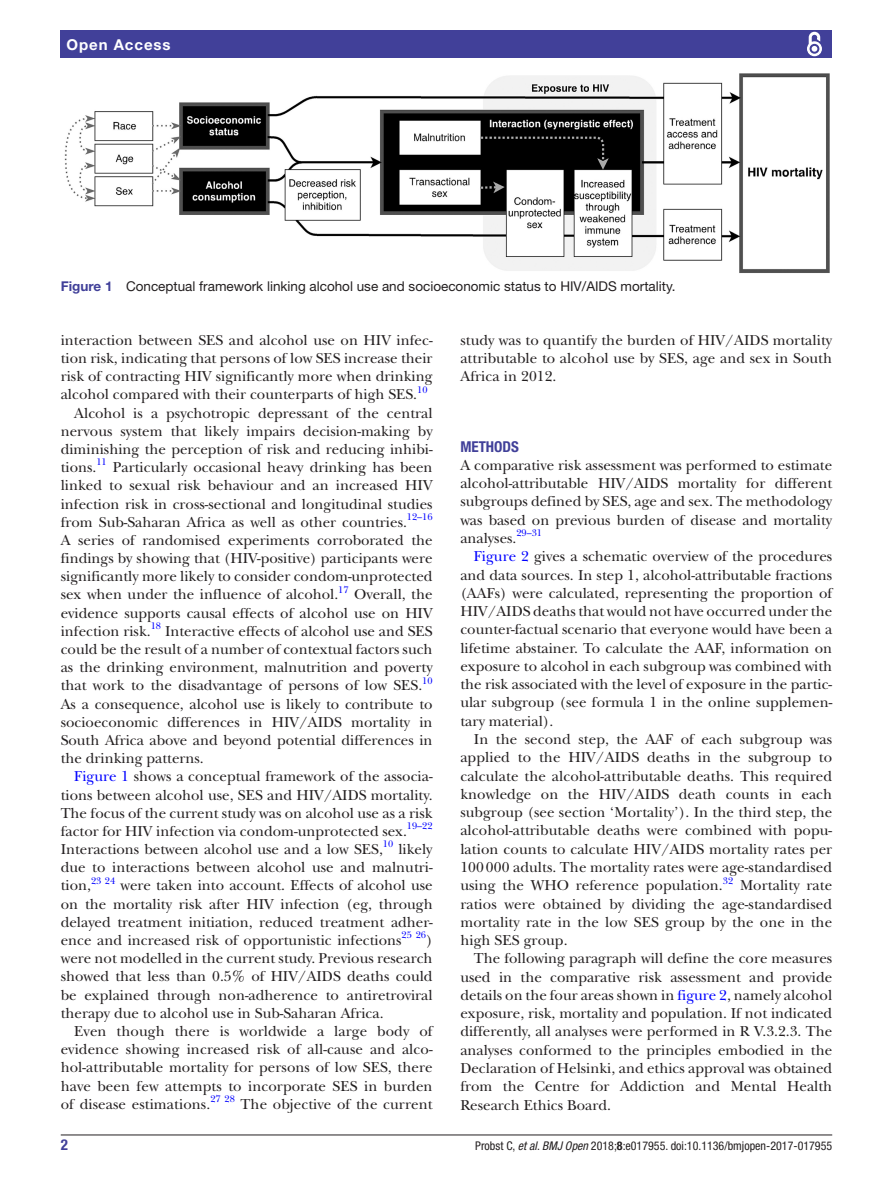
<style>
.page{position:relative;width:893px;height:1191px;background:#fff}
.page>*{position:absolute;margin:0;border:0;box-sizing:border-box;transform-origin:0 0}
.t1{font:15px/18.1px "New Baskerville";color:#231f20;text-align:justify}
.t2{font:700 15px "Helvetica Neue LT Std";letter-spacing:.065em;color:#fff}
.t3{font:700 condensed 15px "Helvetica Neue LT Std";color:#414099}
.t4{font:13.5px "Helvetica Neue LT Std";color:#231f20}
.t5{font:condensed 12px "Helvetica Neue LT Std";color:#231f20}
.t6{font:9.9px "New Baskerville";color:#00f}
.s1{font-weight:700;color:#414099}
.s2{color:#00f}
.s3{font-style:italic}
.s4{font-weight:700}
</style>
<div class="page">
<hr style="left:61px;top:1134px;width:771px;height:1px;background:#231f20">
<div style="left:61px;top:31px;width:771px;height:27px;background:#414099"></div>
<svg style="left:807px;top:31px;width:15px;height:26px"></svg>
<img style="left:64px;top:73px;width:765px;height:200px">
<p class="t2" style="left:66px;top:35px;width:106px">Open Access</p>
<p class="t4" style="left:61px;top:278px;width:616px"><span class="s1">Figure 1</span> Conceptual framework linking alcohol use and socioeconomic status to HIV/AIDS mortality.</p>
<p class="t1" style="left:61px;top:331px;width:373px">interaction between SES and alcohol use on HIV infec&shy;tion risk, indicating that persons of low SES increase their risk of contracting HIV significantly more when drinking alcohol compared with their counterparts of high SES.</p>
<p class="t6" style="left:417px;top:384px;width:12px">10</p>
<p class="t1" style="left:61px;top:404px;width:373px;text-indent:14px">Alcohol is a psychotropic depressant of the central nervous system that likely impairs decision-making by diminishing the perception of risk and reducing inhibi&shy;tions.<sup>11</sup> Particularly occasional heavy drinking has been linked to sexual risk behaviour and an increased HIV infection risk in cross-sectional and longitudinal studies from Sub-Saharan Africa as well as other countries.</p>
<p class="t6" style="left:407px;top:511px;width:27px">12–16</p>
<p class="t1" style="left:61px;top:531px;width:373px">A series of randomised experiments corroborated the findings by showing that (HIV-positive) participants were significantly more likely to consider condom-unprotected sex when under the influence of alcohol.</p>
<p class="t6" style="left:338px;top:584px;width:12px">17</p>
<p class="t1" style="left:61px;top:585px;width:373px;text-indent:293px">Overall, the evidence supports causal effects of alcohol use on HIV infection risk.</p>
<p class="t6" style="left:151px;top:620px;width:12px">18</p>
<p class="t1" style="left:61px;top:622px;width:373px;text-indent:104px">Interactive effects of alcohol use and SES could be the result of a number of contextual factors such as the drinking environment, malnutrition and poverty that work to the disadvantage of persons of low SES.</p>
<p class="t6" style="left:422px;top:674px;width:12px">10</p>
<p class="t1" style="left:61px;top:695px;width:373px">As a consequence, alcohol use is likely to contribute to socioeconomic differences in HIV/AIDS mortality in South Africa above and beyond potential differences in the drinking patterns.</p>
<p class="t1" style="left:61px;top:767px;width:373px;text-indent:14px"><span class="s2">Figure 1</span> shows a conceptual framework of the associa&shy;tions between alcohol use, SES and HIV/AIDS mortality.<br>The focus of the current study was on alcohol use as a risk factor for HIV infection via condom-unprotected sex.<sup>19–22<br></sup>Interactions between alcohol use and a low SES,<sup>10</sup> likely due to interactions between alcohol use and malnutri&shy;tion,</p>
<p class="t6" style="left:91px;top:874px;width:26px">23 24</p>
<p class="t1" style="left:61px;top:876px;width:373px;text-indent:60px">were taken into account. Effects of alcohol use on the mortality risk after HIV infection (eg, through delayed treatment initiation, reduced treatment adher&shy;ence and increased risk of opportunistic infections</p>
<p class="t6" style="left:402px;top:929px;width:26px">25 26</p>
<p class="t1" style="left:61px;top:931px;width:373px;text-indent:365px">) were not modelled in the current study. Previous research showed that less than 0.5% of HIV/AIDS deaths could be explained through non-adherence to antiretroviral therapy due to alcohol use in Sub-Saharan Africa.</p>
<p class="t1" style="left:61px;top:1022px;width:373px;text-indent:13px">Even though there is worldwide a large body of evidence showing increased risk of all-cause and alco&shy;hol-attributable mortality for persons of low SES, there have been few attempts to incorporate SES in burden of disease estimations.<sup>27</sup> <sup>28</sup> The objective of the current</p>
<p class="t1" style="left:460px;top:331px;width:373px">study was to quantify the burden of HIV/AIDS mortality attributable to alcohol use by SES, age and sex in South Africa in 2012.</p>
<p class="t3" style="left:460px;top:437px;width:60px">METHODS</p>
<p class="t1" style="left:460px;top:456px;width:373px">A comparative risk assessment was performed to estimate alcohol-attributable HIV/AIDS mortality for different subgroups defined by SES, age and sex. The methodology was based on previous burden of disease and mortality analyses.<sup>29–31</sup></p>
<p class="t1" style="left:460px;top:547px;width:373px;text-indent:14px"><span class="s2">Figure 2</span> gives a schematic overview of the procedures and data sources. In step 1, alcohol-attributable fractions (AAFs) were calculated, representing the proportion of HIV/AIDS deaths that would not have occurred under the counter-factual scenario that everyone would have been a lifetime abstainer. To calculate the AAF, information on exposure to alcohol in each subgroup was combined with the risk associated with the level of exposure in the partic&shy;ular subgroup (see formula 1 in the online supplemen&shy;tary material).</p>
<p class="t1" style="left:460px;top:730px;width:373px;text-indent:14px">In the second step, the AAF of each subgroup was applied to the HIV/AIDS deaths in the subgroup to calculate the alcohol-attributable deaths. This required knowledge on the HIV/AIDS death counts in each subgroup (see section ‘Mortality’). In the third step, the alcohol-attributable deaths were combined with popu&shy;lation counts to calculate HIV/AIDS mortality rates per 100 000 adults. The mortality rates were age-standardised using the WHO reference population.</p>
<p class="t6" style="left:723px;top:874px;width:12px">32</p>
<p class="t1" style="left:460px;top:876px;width:373px;text-indent:280px">Mortality rate ratios were obtained by dividing the age-standardised mortality rate in the low SES group by the one in the high SES group.</p>
<p class="t1" style="left:460px;top:949px;width:373px;text-indent:14px">The following paragraph will define the core measures used in the comparative risk assessment and provide details on the four areas shown in <span class="s2">figure 2</span>, namely alcohol exposure, risk, mortality and population. If not indicated differently, all analyses were performed in R V.3.2.3. The analyses conformed to the principles embodied in the Declaration of Helsinki, and ethics approval was obtained from the Centre for Addiction and Mental Health Research Ethics Board.</p>
<p class="t3" style="left:61px;top:1135px;width:9px">2</p>
<p class="t5" style="left:475px;top:1138px;width:358px">Probst C, <span class="s3">et al</span>. <span class="s3">BMJ Open</span> 2018;<span class="s4">8</span>:e017955. doi:10.1136/bmjopen-2017-017955</p>
</div>
